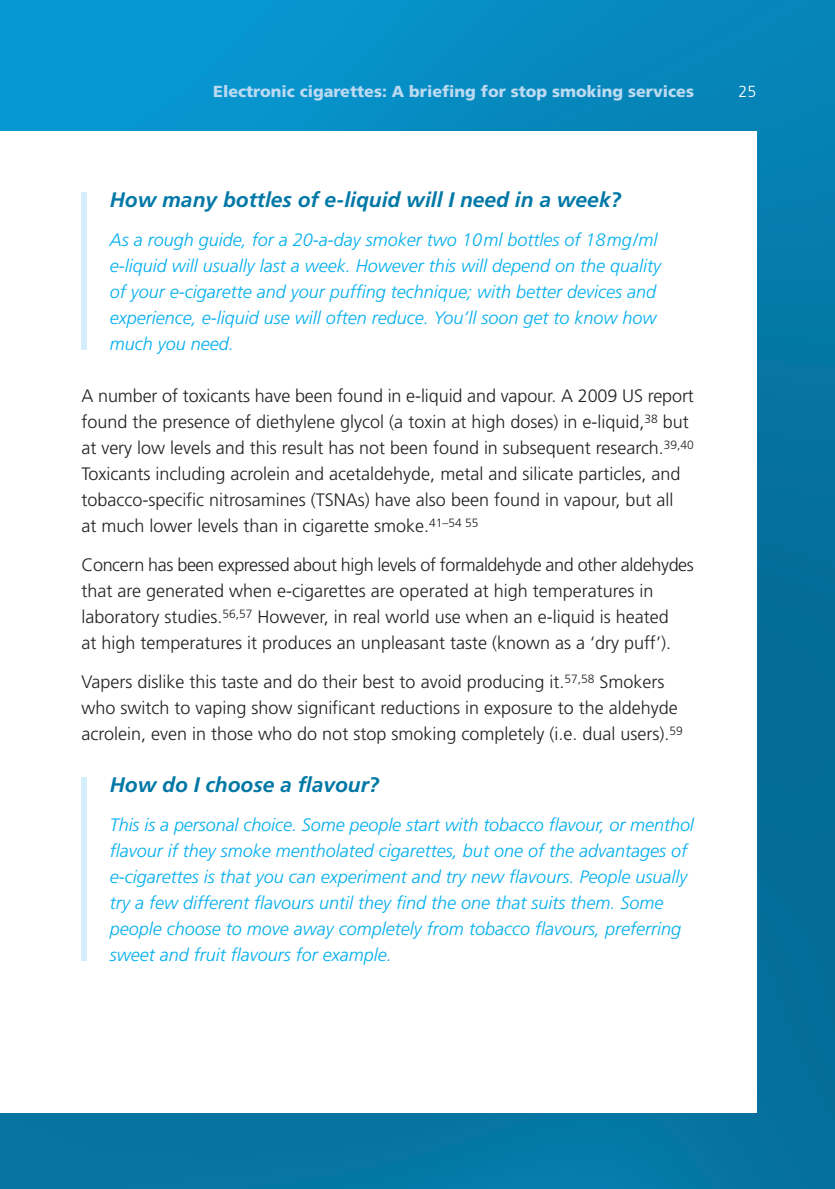
<style>
.page{position:relative;width:835px;height:1189px;background:#fff}
.page>*{position:absolute;margin:0;border:0;box-sizing:border-box;transform-origin:0 0}
.t1{font:italic 700 21px "Frutiger LT Pro";color:#0278a6}
.t2{font:300 18px/26px "Frutiger LT Pro";color:#231f20}
.t3{font:italic 300 18px/26px "Frutiger LT Pro";color:#00aeef}
.t4{font:900 16px "Frutiger LT Pro";color:#bcdaf2}
.t5{font:300 16px "Frutiger LT Pro";color:#fff}
</style>
<div class="page">
<img style="left:0;top:0;width:835px;height:1189px">
<div style="left:0;top:131px;width:756px;height:981px;background:#fff"></div>
<div style="left:81px;top:192px;width:6px;height:158px;background:#d4effb"></div>
<div style="left:81px;top:777px;width:6px;height:184px;background:#d4effb"></div>
<p class="t4" style="left:213px;top:86px;width:482px">Electronic cigarettes: A briefing for stop smoking services</p>
<p class="t5" style="left:738px;top:86px;width:19px">25</p>
<p class="t1" style="left:110px;top:192px;width:513px">How many bottles of e-liquid will I need in a week?</p>
<p class="t3" style="left:110px;top:229px;width:553px">As a rough guide, for a 20-a-day smoker two 10ml bottles of 18mg/ml e-liquid will usually last a week. However this will depend on the quality of your e-cigarette and your puffing technique; with better devices and experience, e-liquid use will often reduce. You’ll soon get to know how much you need.</p>
<p class="t2" style="left:81px;top:385px;width:614px">A number of toxicants have been found in e-liquid and vapour. A 2009 US report found the presence of diethylene glycol (a toxin at high doses) in e-liquid,<sup>38</sup> but at very low levels and this result has not been found in subsequent research.<sup>39,40<br></sup>Toxicants including acrolein and acetaldehyde, metal and silicate particles, and tobacco-specific nitrosamines (TSNAs) have also been found in vapour, but all<br>at much lower levels than in cigarette smoke.<sup>41–54</sup> <sup>55</sup></p>
<p class="t2" style="left:81px;top:554px;width:614px">Concern has been expressed about high levels of formaldehyde and other aldehydes that are generated when e-cigarettes are operated at high temperatures in laboratory studies.<sup>56,57</sup> However, in real world use when an e-liquid is heated<br>at high temperatures it produces an unpleasant taste (known as a ‘dry puff’).</p>
<p class="t2" style="left:81px;top:671px;width:603px">Vapers dislike this taste and do their best to avoid producing it.<sup>57,58</sup> Smokers who switch to vaping show significant reductions in exposure to the aldehyde acrolein, even in those who do not stop smoking completely (i.e. dual users).<sup>59</sup></p>
<p class="t1" style="left:110px;top:777px;width:271px">How do I choose a flavour?</p>
<p class="t3" style="left:110px;top:814px;width:585px">This is a personal choice. Some people start with tobacco flavour, or menthol flavour if they smoke mentholated cigarettes, but one of the advantages of e-cigarettes is that you can experiment and try new flavours. People usually try a few different flavours until they find the one that suits them. Some people choose to move away completely from tobacco flavours, preferring sweet and fruit flavours for example.</p>
</div>
